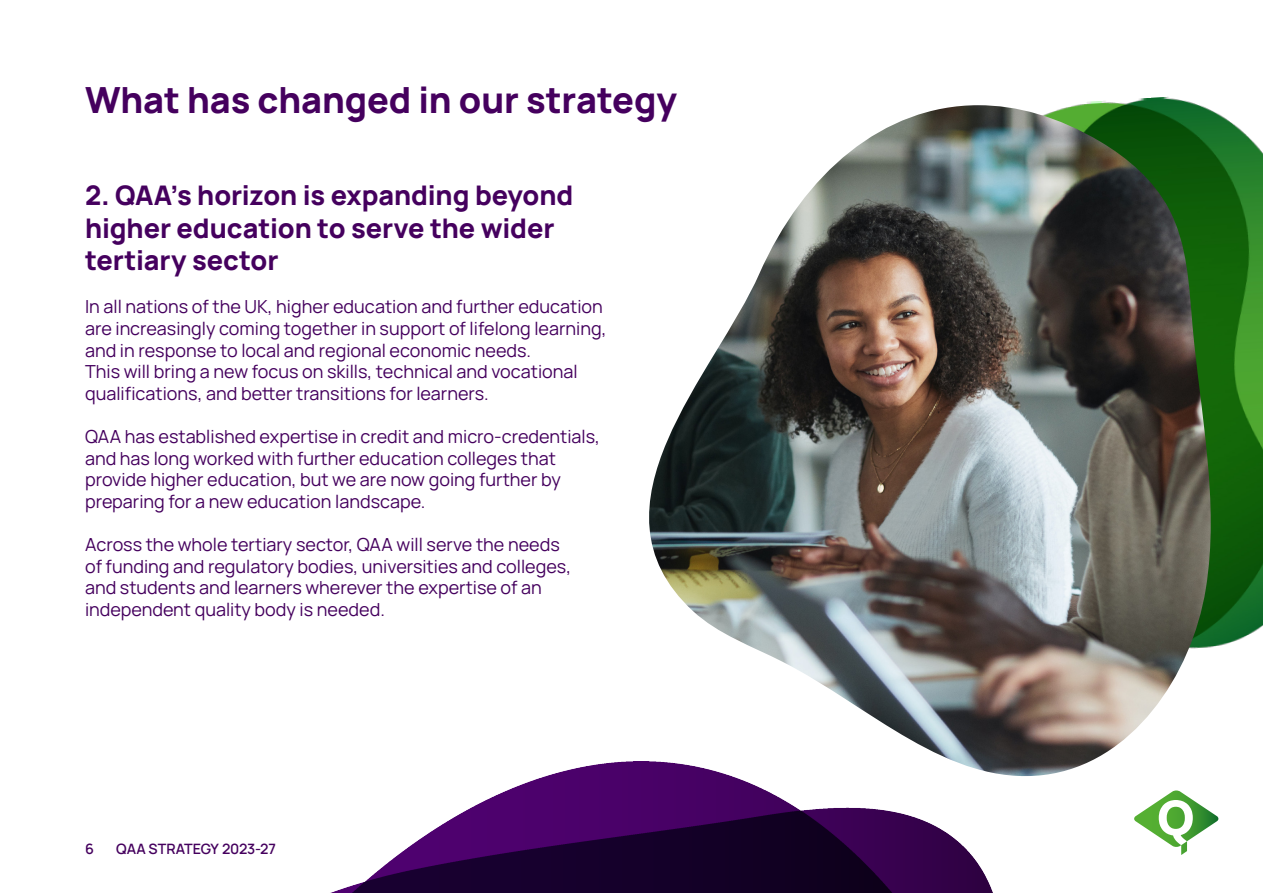
<style>
.page{position:relative;width:1263px;height:893px;background:#fff}
.page>*{position:absolute;margin:0;border:0;box-sizing:border-box;transform-origin:0 0}
.t1{font:800 36px "Manrope";letter-spacing:-.005em;color:#45005e}
.t2{font:800 27px/32.4px "Manrope";letter-spacing:-.005em;color:#45005e}
.t3{font:18px/21.6px "Manrope";color:#45005e}
.t4{font:600 14.25px "Manrope";letter-spacing:-.01em;color:#45005e}
</style>
<div class="page">
<img style="left:1077px;top:97px;width:186px;height:550px">
<svg style="left:1134px;top:790px;width:85px;height:65px"></svg>
<img style="left:647px;top:105px;width:565px;height:671px">
<img style="left:330px;top:762px;width:679px;height:131px">
<p class="t1" style="left:85px;top:74px;width:593px">What has changed in our strategy</p>
<p class="t2" style="left:85px;top:178px;width:490px">2. QAA’s horizon is expanding beyond higher education to serve the wider tertiary sector</p>
<p class="t3" style="left:85px;top:295px;width:523px">In all nations of the UK, higher education and further education are increasingly coming together in support of lifelong learning, and in response to local and regional economic needs.<br>This will bring a new focus on skills, technical and vocational qualifications, and better transitions for learners.</p>
<p class="t3" style="left:85px;top:425px;width:516px">QAA has established expertise in credit and micro-credentials, and has long worked with further education colleges that provide higher education, but we are now going further by preparing for a new education landscape.</p>
<p class="t3" style="left:85px;top:533px;width:488px">Across the whole tertiary sector, QAA will serve the needs of funding and regulatory bodies, universities and colleges, and students and learners wherever the expertise of an independent quality body is needed.</p>
<p class="t4" style="left:85px;top:839px;width:10px">6</p>
<p class="t4" style="left:116px;top:839px;width:161px">QAA STRATEGY 2023-27</p>
</div>
